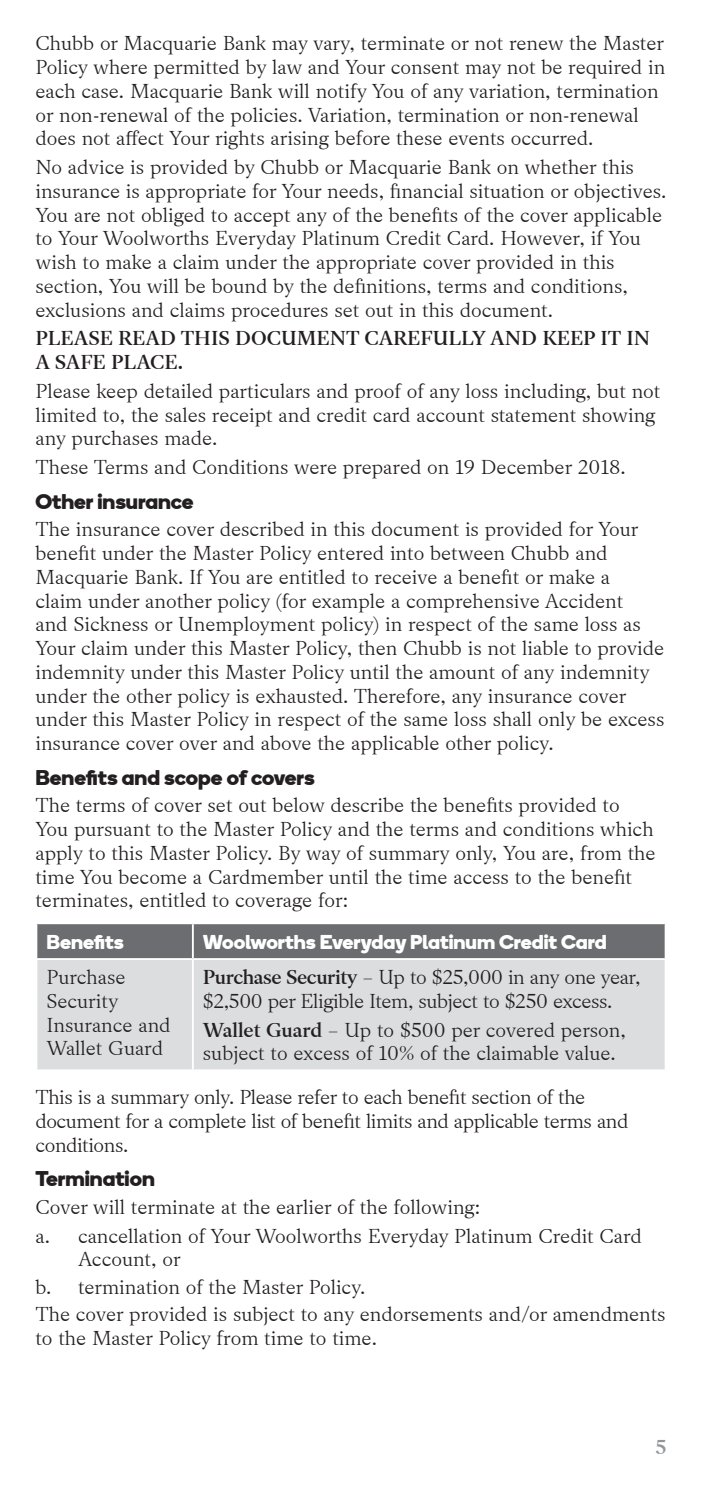
<style>
.page{position:relative;width:702px;height:1489px;background:#fff}
.page>*{position:absolute;margin:0;border:0;box-sizing:border-box;transform-origin:0 0}
.t1{font:700 21.25px "Fresh Sans";color:#231f20}
.t2{font:300 20px/23.8px "Fresh Serif";color:#231f20}
.t3{font:300 20px/23.8px "Fresh Serif";letter-spacing:-.02em;color:#231f20}
.t4{font:500 20px/23.8px "Fresh Serif";color:#231f20}
.t5{font:700 20px "Fresh Sans";color:#fff}
.t6{font:500 20px "Fresh Serif";color:#939598}
.s1{font-weight:500}
</style>
<div class="page">
<div style="left:37px;top:924px;width:627px;height:34px;background:#6c6d70"></div>
<div style="left:37px;top:960px;width:627px;height:109px;background:#dcdddf"></div>
<hr style="left:192px;top:924px;width:2px;height:34px;background:#fff">
<hr style="left:192px;top:959px;width:2px;height:110px;background:#fff">
<p class="t2" style="left:35px;top:32px;width:631px">Chubb or Macquarie Bank may vary, terminate or not renew the Master Policy where permitted by law and Your consent may not be required in each case. Macquarie Bank will notify You of any variation, termination or non-renewal of the policies. Variation, termination or non-renewal does not affect Your rights arising before these events occurred.</p>
<p class="t2" style="left:35px;top:156px;width:632px">No advice is provided by Chubb or Macquarie Bank on whether this insurance is appropriate for Your needs, financial situation or objectives.<br>You are not obliged to accept any of the benefits of the cover applicable to Your Woolworths Everyday Platinum Credit Card. However, if You wish to make a claim under the appropriate cover provided in this section, You will be bound by the definitions, terms and conditions, exclusions and claims procedures set out in this document.</p>
<p class="t4" style="left:35px;top:327px;width:616px">PLEASE READ THIS DOCUMENT CAREFULLY AND KEEP IT IN<br>A SAFE PLACE.</p>
<p class="t2" style="left:35px;top:379px;width:626px">Please keep detailed particulars and proof of any loss including, but not limited to, the sales receipt and credit card account statement showing any purchases made.</p>
<p class="t2" style="left:35px;top:456px;width:591px">These Terms and Conditions were prepared on 19 December 2018.</p>
<p class="t1" style="left:35px;top:486px;width:160px">Other insurance</p>
<p class="t2" style="left:35px;top:518px;width:630px">The insurance cover described in this document is provided for Your benefit under the Master Policy entered into between Chubb and Macquarie Bank. If You are entitled to receive a benefit or make a<br>claim under another policy (for example a comprehensive Accident<br>and Sickness or Unemployment policy) in respect of the same loss as Your claim under this Master Policy, then Chubb is not liable to provide indemnity under this Master Policy until the amount of any indemnity under the other policy is exhausted. Therefore, any insurance cover under this Master Policy in respect of the same loss shall only be excess insurance cover over and above the applicable other policy.</p>
<p class="t1" style="left:35px;top:762px;width:281px">Benefits and scope of covers</p>
<p class="t2" style="left:35px;top:794px;width:621px">The terms of cover set out below describe the benefits provided to You pursuant to the Master Policy and the terms and conditions which apply to this Master Policy. By way of summary only, You are, from the time You become a Cardmember until the time access to the benefit terminates, entitled to coverage for:</p>
<p class="t5" style="left:46px;top:927px;width:79px">Benefits</p>
<p class="t5" style="left:203px;top:927px;width:405px">Woolworths Everyday Platinum Credit Card</p>
<p class="t2" style="left:46px;top:965px;width:126px">Purchase<br>Security<br>Insurance and<br>Wallet Guard</p>
<p class="t3" style="left:203px;top:965px;width:439px"><span class="s1">Purchase Security</span> – Up to $25,000 in any one year, $2,500 per Eligible Item, subject to $250 excess.</p>
<p class="t2" style="left:203px;top:1018px;width:424px"><span class="s1">Wallet Guard</span> – Up to $500 per covered person, subject to excess of 10% of the claimable value.</p>
<p class="t3" style="left:35px;top:1085px;width:594px">This is a summary only. Please refer to each benefit section of the document for a complete list of benefit limits and applicable terms and conditions.</p>
<p class="t1" style="left:35px;top:1163px;width:121px">Termination</p>
<p class="t2" style="left:35px;top:1192px;width:608px;line-height:28.8px">Cover will terminate at the earlier of the following:<br>a. cancellation of Your Woolworths Everyday Platinum Credit Card</p>
<p class="t2" style="left:35px;top:1245px;width:631px;line-height:27.2px;text-indent:43px">Account, or<br>b. termination of the Master Policy.<br>The cover provided is subject to any endorsements and/or amendments</p>
<p class="t2" style="left:35px;top:1326px;width:343px">to the Master Policy from time to time.</p>
<p class="t6" style="left:655px;top:1434px;width:13px">5</p>
</div>
